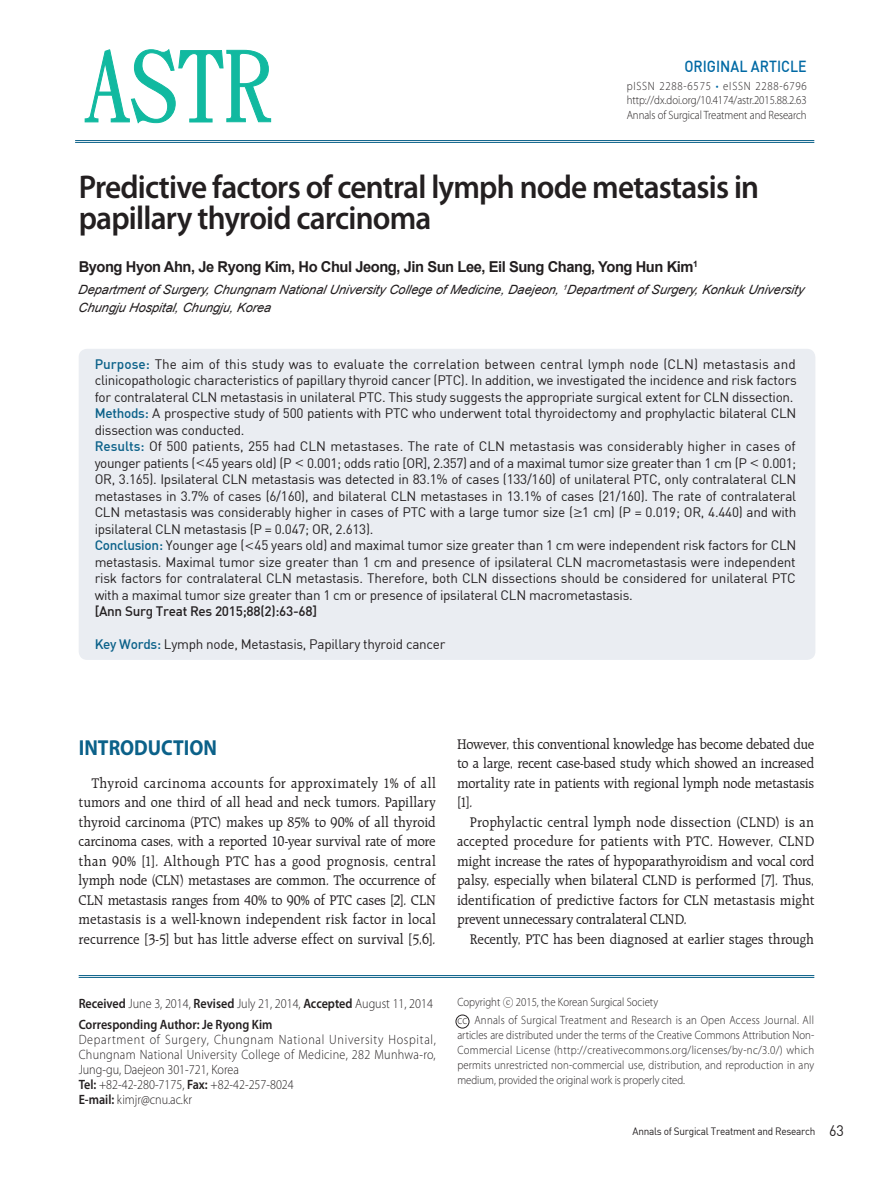
<style>
.page{position:relative;width:893px;height:1191px;background:#fff}
.page>*{position:absolute;margin:0;border:0;box-sizing:border-box;transform-origin:0 0}
.t1{font:600 33px/31.5px "Myriad Pro";letter-spacing:-.025em;color:#231f20;scale:.95 1}
.t2{font:700 21.75px "Myriad Pro";color:#0b6189;scale:.9 1}
.t3{font:15.75px "Dinmed";color:#0069a4;scale:.9 1}
.t4{font:15px/19.5px "Raleigh BT";letter-spacing:-.01em;color:#231f20;text-align:justify;scale:.94 1}
.t5{font:700 15px "Arial";letter-spacing:-.03em;color:#231f20}
.t6{font:13.5px/16.5px "Dinreg";letter-spacing:-.02em;color:#231f20}
.t7{font:300 13.5px/15px "Myriad Pro";letter-spacing:.025em;color:#231f20;scale:.9 1}
.t8{font:600 13.5px/21px "Myriad Pro";color:#231f20;scale:.9 1}
.t9{font:13.5px "Dinmed";letter-spacing:-.02em;color:#231f20}
.t10{font:italic 12.75px/18px "Arial";color:#231f20}
.t11{font:300 12px/15px "Myriad Pro";color:#231f20;text-align:justify;scale:.9 1}
.t12{font:300 12px/18px "Myriad Pro";letter-spacing:.025em;color:#231f20;scale:.9 1}
.t13{font:10.5px "Dinreg";letter-spacing:-.025em;color:#231f20;scale:.95 1}
.s1{font-size:12.45px;color:#0069a4}
.s2{font-family:"Dinmed";color:#0b6189}
.s3{font-family:"Raleigh BT"}
.s4{font-weight:300}
.s5{font-weight:600}
.s6{font-family:"Ymjo 420";font-weight:400}
.s7{font-size:15px}
</style>
<div class="page">
<svg style="left:84px;top:49px;width:188px;height:75px"></svg>
<hr style="left:75px;top:140px;width:739px;height:1px;background:#0b6189">
<hr style="left:75px;top:142px;width:739px;height:1px;background:#0b6189">
<div style="left:79px;top:349px;width:736px;height:311px;background:#eaedf2;border-radius:9px"></div>
<div style="left:456px;top:1014px;width:13px;height:14px;border:1px solid #231f20;border-radius:50%"></div>
<hr style="left:79px;top:975px;width:735px;height:1px;background:#0b6189">
<hr style="left:79px;top:977px;width:735px;height:1px;background:#0b6189">
<p class="t3" style="left:684px;top:56px;width:138px">ORIGINAL ARTICLE</p>
<p class="t11" style="left:627px;top:78px;width:202px">pISSN 2288-6575 <span class="s1">•</span> eISSN 2288-6796 http://dx.doi.org/10.4174/astr.2015.88.2.63<br>Annals of Surgical Treatment and Research</p>
<h1 class="t1" style="left:79px;top:170px;width:718px">Predictive factors of central lymph node metastasis in papillary thyroid carcinoma</h1>
<p class="t5" style="left:79px;top:256px;width:621px">Byong Hyon Ahn, Je Ryong Kim, Ho Chul Jeong, Jin Sun Lee, Eil Sung Chang, Yong Hun Kim<sup>1</sup></p>
<p class="t10" style="left:78px;top:281px;width:730px">Department of Surgery,Chungnam National University College of Medicine,Daejeon, <sup>1</sup>Department of Surgery,Konkuk University<br>Chungju Hospital,Chungju,Korea</p>
<p class="t6" style="left:95px;top:355px;width:704px"><span class="s2">Purpose:</span> The aim of this study was to evaluate the correlation between central lymph node (CLN) metastasis and clinicopathologic characteristics of papillary thyroid cancer (PTC). In addition, we investigated the incidence and risk factors for contralateral CLN metastasis in unilateral PTC. This study suggests the appropriate surgical extent for CLN dissection.<br><span class="s2">Methods:</span> A prospective study of 500 patients with PTC who underwent total thyroidectomy and prophylactic bilateral CLN dissection was conducted.<br><span class="s2">Results:</span> Of 500 patients, 255 had CLN metastases. The rate of CLN metastasis was considerably higher in cases of younger patients (<span class="s3">&lt;</span>45 years old) (P <span class="s3">&lt;</span> 0.001; odds ratio [OR], 2.357) and of a maximal tumor size greater than 1 cm (P <span class="s3">&lt;</span> 0.001; OR, 3.165). Ipsilateral CLN metastasis was detected in 83.1% of cases (133/160) of unilateral PTC, only contralateral CLN metastases in 3.7% of cases (6/160), and bilateral CLN metastases in 13.1% of cases (21/160). The rate of contralateral CLN metastasis was considerably higher in cases of PTC with a large tumor size (<span class="s3">≥</span>1 cm) (P = 0.019; OR, 4.440) and with ipsilateral CLN metastasis (P = 0.047; OR, 2.613).<br><span class="s2">Conclusion:</span> Younger age (<span class="s3">&lt;</span>45 years old) and maximal tumor size greater than 1 cm were independent risk factors for CLN metastasis. Maximal tumor size greater than 1 cm and presence of ipsilateral CLN macrometastasis were independent risk factors for contralateral CLN metastasis. Therefore, both CLN dissections should be considered for unilateral PTC with a maximal tumor size greater than 1 cm or presence of ipsilateral CLN macrometastasis.</p>
<p class="t9" style="left:95px;top:603px;width:224px">[Ann Surg Treat Res 2015;88(2):63-68]</p>
<p class="t6" style="left:95px;top:636px;width:352px"><span class="s2">Key Words:</span> Lymph node, Metastasis, Papillary thyroid cancer</p>
<h2 class="t2" style="left:79px;top:733px;width:155px">INTRODUCTION</h2>
<p class="t4" style="left:79px;top:773px;width:382px;text-indent:13px">Thyroid carcinoma accounts for approximately 1% of all tumors and one third of all head and neck tumors. Papillary thyroid carcinoma (PTC) makes up 85% to 90% of all thyroid carcinoma cases, with a reported 10-year survival rate of more than 90% [1]. Although PTC has a good prognosis, central lymph node (CLN) metastases are common. The occurrence of CLN metastasis ranges from 40% to 90% of PTC cases [2]. CLN metastasis is a well-known independent risk factor in local recurrence [3-5] but has little adverse effect on survival [5,6].</p>
<p class="t8" style="left:79px;top:992px;width:395px">Received <span class="s4">June 3, 2014,</span> Revised <span class="s4">July 21, 2014,</span> Accepted <span class="s4">August 11, 2014<br></span>Corresponding Author: Je Ryong Kim</p>
<p class="t7" style="left:79px;top:1031px;width:398px">Department of Surgery, Chungnam National University Hospital, Chungnam National University College of Medicine, 282 Munhwa-ro, Jung-gu, Daejeon 301-721, Korea<br><span class="s5">Tel:</span> +82-42-280-7175, <span class="s5">Fax:</span> +82-42-257-8024<br><span class="s5">E-mail:</span> kimjr@cnu.ac.kr</p>
<p class="t4" style="left:457px;top:734px;width:382px">However, this conventional knowledge has become debated due to a large, recent case-based study which showed an increased mortality rate in patients with regional lymph node metastasis [1].</p>
<p class="t4" style="left:457px;top:812px;width:381px;text-indent:13px">Prophylactic central lymph node dissection (CLND) is an accepted procedure for patients with PTC. However, CLND might increase the rates of hypoparathyroidism and vocal cord palsy, especially when bilateral CLND is performed [7]. Thus, identification of predictive factors for CLN metastasis might prevent unnecessary contralateral CLND.</p>
<p class="t4" style="left:470px;top:929px;width:368px">Recently, PTC has been diagnosed at earlier stages through</p>
<p class="t12" style="left:457px;top:993px;width:398px">Copyright <span class="s6">ⓒ</span> 2015, the Korean Surgical Society<br>cc Annals of Surgical Treatment and Research is an Open Access Journal. All</p>
<p class="t11" style="left:457px;top:1027px;width:398px">articles are distributed under the terms of the Creative Commons Attribution Non-Commercial License (http://creativecommons.org/licenses/by-nc/3.0/) which permits unrestricted non-commercial use, distribution, and reproduction in any medium, provided the original work is properly cited.</p>
<p class="t13" style="left:633px;top:1124px;width:224px">Annals of Surgical Treatment and Research <span class="s7">63</span></p>
</div>
